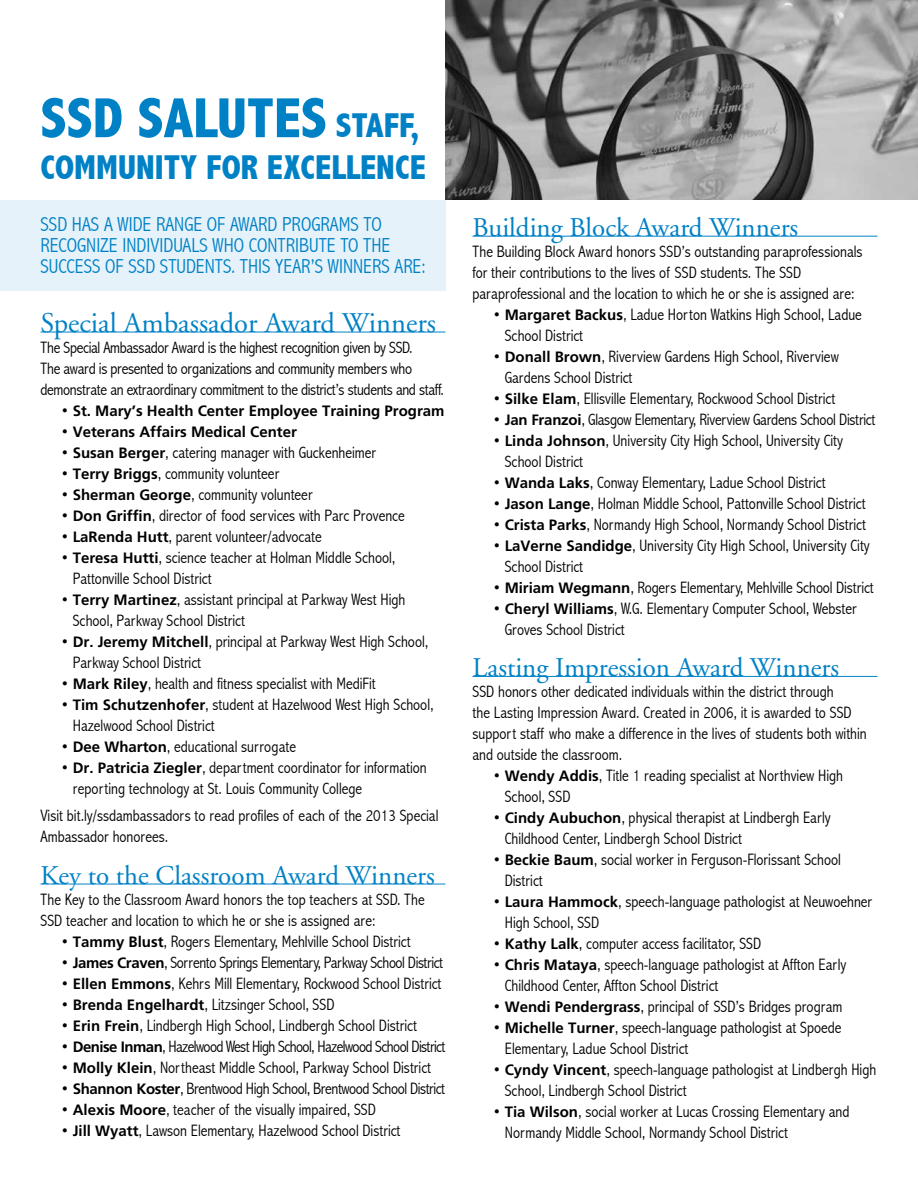
<style>
.page{position:relative;width:918px;height:1188px;background:#fff}
.page>*{position:absolute;margin:0;border:0;box-sizing:border-box;transform-origin:0 0}
.t1{font:800 condensed 57px "Abadi";color:#0081c6}
.t2{font:800 condensed 34.5px "Abadi";color:#0081c6}
.t3{font:28.5px "Adobe Garamond";color:#0081c6}
.t4{font:27px "Adobe Garamond";color:#0081c6}
.t5{font:300 condensed 20.25px "Abadi";color:#0081c6}
.t6{font:300 condensed 16.5px/21px "Abadi";color:#000}
.t7{font:300 condensed 16.5px/21px "Abadi";letter-spacing:-.02em;color:#000}
.t8{font:300 condensed 16.5px "Abadi";letter-spacing:-.025em;color:#000}
.t9{font:300 condensed 16.5px "Abadi";letter-spacing:-.035em;color:#000}
.t10{font:700 15px "Frutiger";color:#000}
.s1{font-size:34.5px}
.s2{font-family:"Abadi";font-weight:300;font-stretch:condensed;font-size:16.5px}
.s3{font-family:"Frutiger";font-weight:700;font-stretch:normal;font-size:15px}
</style>
<div class="page">
<hr style="left:40px;top:332px;width:406px;height:1px;background:#0081c6">
<hr style="left:40px;top:884px;width:406px;height:1px;background:#0081c6">
<hr style="left:472px;top:236px;width:406px;height:1px;background:#0081c6">
<hr style="left:472px;top:676px;width:406px;height:1px;background:#0081c6">
<img style="left:446px;top:0;width:472px;height:200px">
<div style="left:0;top:200px;width:446px;height:91px;background:#e6f2f9"></div>
<h1 class="t1" style="left:40px;top:85px;width:381px">SSD SALUTES <span class="s1">STAFF,</span></h1>
<h2 class="t2" style="left:41px;top:147px;width:387px">COMMUNITY FOR EXCELLENCE</h2>
<p class="t5" style="left:40px;top:213px;width:201px">SSD has awide range of award</p>
<p class="t5" style="left:282px;top:213px;width:11px">programs</p>
<p class="t5" style="left:364px;top:213px;width:10px">to</p>
<p class="t5" style="left:40px;top:234px;width:105px">recognize individuals</p>
<p class="t5" style="left:213px;top:234px;width:12px">who</p>
<p class="t5" style="left:249px;top:234px;width:38px">contribut</p>
<p class="t5" style="left:327px;top:234px;width:65px">e tothe</p>
<p class="t5" style="left:40px;top:255px;width:10px">succ</p>
<p class="t5" style="left:75px;top:255px;width:95px">ess of SSD stud</p>
<p class="t5" style="left:196px;top:255px;width:231px">ents. This year’s wi nners are:</p>
<h3 class="t3" style="left:40px;top:307px;width:397px">Special Ambassador Award Winners</h3>
<p class="t7" style="left:40px;top:337px;width:405px">The Special Ambassador Award is the highest recognition given by SSD.<br>The award is presented to organizations and community members who demonstrate an extraordinary commitment to the district’s students and staff.</p>
<p class="t10" style="left:61px;top:402px;width:385px"><span class="s2">•</span> St. Mary’s Health Center Employee Training Program</p>
<p class="t10" style="left:61px;top:423px;width:238px"><span class="s2">•</span> Veterans Affairs Medical Center</p>
<p class="t6" style="left:61px;top:442px;width:317px">• <span class="s3">Susan Berger</span>, catering manager with Guckenheimer</p>
<p class="t6" style="left:61px;top:463px;width:220px">• <span class="s3">Terry Briggs</span>, community volunteer</p>
<p class="t6" style="left:61px;top:484px;width:253px">• <span class="s3">Sherman George</span>, community volunteer</p>
<p class="t6" style="left:61px;top:505px;width:346px">• <span class="s3">Don Griffin</span>, director of food services with Parc Provence</p>
<p class="t6" style="left:61px;top:526px;width:263px">• <span class="s3">LaRenda Hutt</span>, parent volunteer/advocate</p>
<p class="t6" style="left:73px;top:547px;width:324px;text-indent:-12px">• <span class="s3">Teresa Hutti</span>, science teacher at Holman Middle School,<br>Pattonville School District</p>
<p class="t6" style="left:73px;top:589px;width:334px;text-indent:-12px">• <span class="s3">Terry Martinez</span>, assistant principal at Parkway West High<br>School, Parkway School District</p>
<p class="t6" style="left:73px;top:631px;width:357px;text-indent:-12px">• <span class="s3">Dr. Jeremy Mitchell</span>, principal at Parkway West High School,<br>Parkway School District</p>
<p class="t6" style="left:61px;top:673px;width:317px">• <span class="s3">Mark Riley</span>, health and fitness specialist with MediFit</p>
<p class="t6" style="left:73px;top:694px;width:362px;text-indent:-12px">• <span class="s3">Tim Schutzenhofer</span>, student at Hazelwood West High School,<br>Hazelwood School District</p>
<p class="t6" style="left:61px;top:736px;width:237px">• <span class="s3">Dee Wharton</span>, educational surrogate</p>
<p class="t6" style="left:73px;top:757px;width:356px;text-indent:-12px">• <span class="s3">Dr. Patricia Ziegler</span>, department coordinator for information reporting technology at St. Louis Community College</p>
<p class="t6" style="left:41px;top:805px;width:399px">Visit bit.ly/ssdambassadors to read profiles of each of the 2013 Special<br>Ambassador honorees.</p>
<h3 class="t4" style="left:40px;top:861px;width:396px">Key to the Classroom Award Winners</h3>
<p class="t6" style="left:40px;top:889px;width:386px">The Key to the Classroom Award honors the top teachers at SSD. The<br>SSD teacher and location to which he or she is assigned are:</p>
<p class="t6" style="left:61px;top:931px;width:351px">• <span class="s3">Tammy Blust</span>, Rogers Elementary, Mehlville School District</p>
<p class="t8" style="left:61px;top:953px;width:384px">• <span class="s3">James Craven</span>, Sorrento Springs Elementary, Parkway School District</p>
<p class="t6" style="left:61px;top:973px;width:382px">• <span class="s3">Ellen Emmons</span>, Kehrs Mill Elementary, Rockwood School District</p>
<p class="t6" style="left:61px;top:994px;width:275px">• <span class="s3">Brenda Engelhardt</span>, Litzsinger School, SSD</p>
<p class="t6" style="left:61px;top:1015px;width:358px">• <span class="s3">Erin Frein</span>, Lindbergh High School, Lindbergh School District</p>
<p class="t9" style="left:61px;top:1037px;width:386px">• <span class="s3">Denise Inman</span>, Hazelwood West High School, Hazelwood School District</p>
<p class="t6" style="left:61px;top:1057px;width:372px">• <span class="s3">Molly Klein</span>, Northeast Middle School, Parkway School District</p>
<p class="t8" style="left:61px;top:1079px;width:386px">• <span class="s3">Shannon Koster</span>, Brentwood High School, Brentwood School District</p>
<p class="t6" style="left:61px;top:1099px;width:317px">• <span class="s3">Alexis Moore</span>, teacher of the visually impaired, SSD</p>
<p class="t6" style="left:61px;top:1120px;width:341px">• <span class="s3">Jill Wyatt</span>, Lawson Elementary, Hazelwood School District</p>
<h3 class="t4" style="left:472px;top:213px;width:327px">Building Block Award Winners</h3>
<p class="t6" style="left:472px;top:241px;width:392px">The Building Block Award honors SSD’s outstanding paraprofessionals for their contributions to the lives of SSD students. The SSD paraprofessional and the location to which he or she is assigned are:</p>
<p class="t6" style="left:505px;top:304px;width:359px;text-indent:-12px">• <span class="s3">Margaret Backus</span>, Ladue Horton Watkins High School, Ladue<br>School District</p>
<p class="t6" style="left:505px;top:346px;width:336px;text-indent:-12px">• <span class="s3">Donall Brown</span>, Riverview Gardens High School, Riverview<br>Gardens School District</p>
<p class="t6" style="left:493px;top:388px;width:344px">• <span class="s3">Silke Elam</span>, Ellisville Elementary, Rockwood School District</p>
<p class="t6" style="left:493px;top:409px;width:384px">• <span class="s3">Jan Franzoi</span>, Glasgow Elementary, Riverview Gardens School District</p>
<p class="t6" style="left:505px;top:430px;width:340px;text-indent:-12px">• <span class="s3">Linda Johnson</span>, University City High School, University City<br>School District</p>
<p class="t6" style="left:493px;top:472px;width:335px">• <span class="s3">Wanda Laks</span>, Conway Elementary, Ladue School District</p>
<p class="t6" style="left:493px;top:493px;width:374px">• <span class="s3">Jason Lange</span>, Holman Middle School, Pattonville School District</p>
<p class="t6" style="left:493px;top:514px;width:375px">• <span class="s3">Crista Parks</span>, Normandy High School, Normandy School District</p>
<p class="t6" style="left:505px;top:535px;width:367px;text-indent:-12px">• <span class="s3">LaVerne Sandidge</span>, University City High School, University City<br>School District</p>
<p class="t6" style="left:493px;top:577px;width:382px">• <span class="s3">Miriam Wegmann</span>, Rogers Elementary, Mehlville School District</p>
<p class="t6" style="left:505px;top:598px;width:354px;text-indent:-12px">• <span class="s3">Cheryl Williams</span>, W.G. Elementary Computer School, Webster<br>Groves School District</p>
<h3 class="t4" style="left:472px;top:653px;width:368px">Lasting Impression Award Winners</h3>
<p class="t6" style="left:472px;top:681px;width:396px">SSD honors other dedicated individuals within the district through<br>the Lasting Impression Award. Created in 2006, it is awarded to SSD support staff who make a difference in the lives of students both within and outside the classroom.</p>
<p class="t6" style="left:505px;top:765px;width:340px;text-indent:-12px">• <span class="s3">Wendy Addis</span>, Title 1 reading specialist at Northview High<br>School, SSD</p>
<p class="t6" style="left:505px;top:807px;width:327px;text-indent:-12px">• <span class="s3">Cindy Aubuchon</span>, physical therapist at Lindbergh Early<br>Childhood Center, Lindbergh School District</p>
<p class="t6" style="left:505px;top:849px;width:338px;text-indent:-12px">• <span class="s3">Beckie Baum</span>, social worker in Ferguson-Florissant School<br>District</p>
<p class="t6" style="left:505px;top:891px;width:369px;text-indent:-12px">• <span class="s3">Laura Hammock</span>, speech-language pathologist at Neuwoehner<br>High School, SSD</p>
<p class="t6" style="left:493px;top:933px;width:270px">• <span class="s3">Kathy Lalk</span>, computer access facilitator, SSD</p>
<p class="t6" style="left:505px;top:954px;width:343px;text-indent:-12px">• <span class="s3">Chris Mataya</span>, speech-language pathologist at Affton Early<br>Childhood Center, Affton School District</p>
<p class="t6" style="left:493px;top:996px;width:351px">• <span class="s3">Wendi Pendergrass</span>, principal of SSD’s Bridges program</p>
<p class="t6" style="left:505px;top:1017px;width:338px;text-indent:-12px">• <span class="s3">Michelle Turner</span>, speech-language pathologist at Spoede<br>Elementary, Ladue School District</p>
<p class="t6" style="left:505px;top:1059px;width:373px;text-indent:-12px">• <span class="s3">Cyndy Vincent</span>, speech-language pathologist at Lindbergh High<br>School, Lindbergh School District</p>
<p class="t6" style="left:505px;top:1101px;width:346px;text-indent:-12px">• <span class="s3">Tia Wilson</span>, social worker at Lucas Crossing Elementary and<br>Normandy Middle School, Normandy School District</p>
</div>
